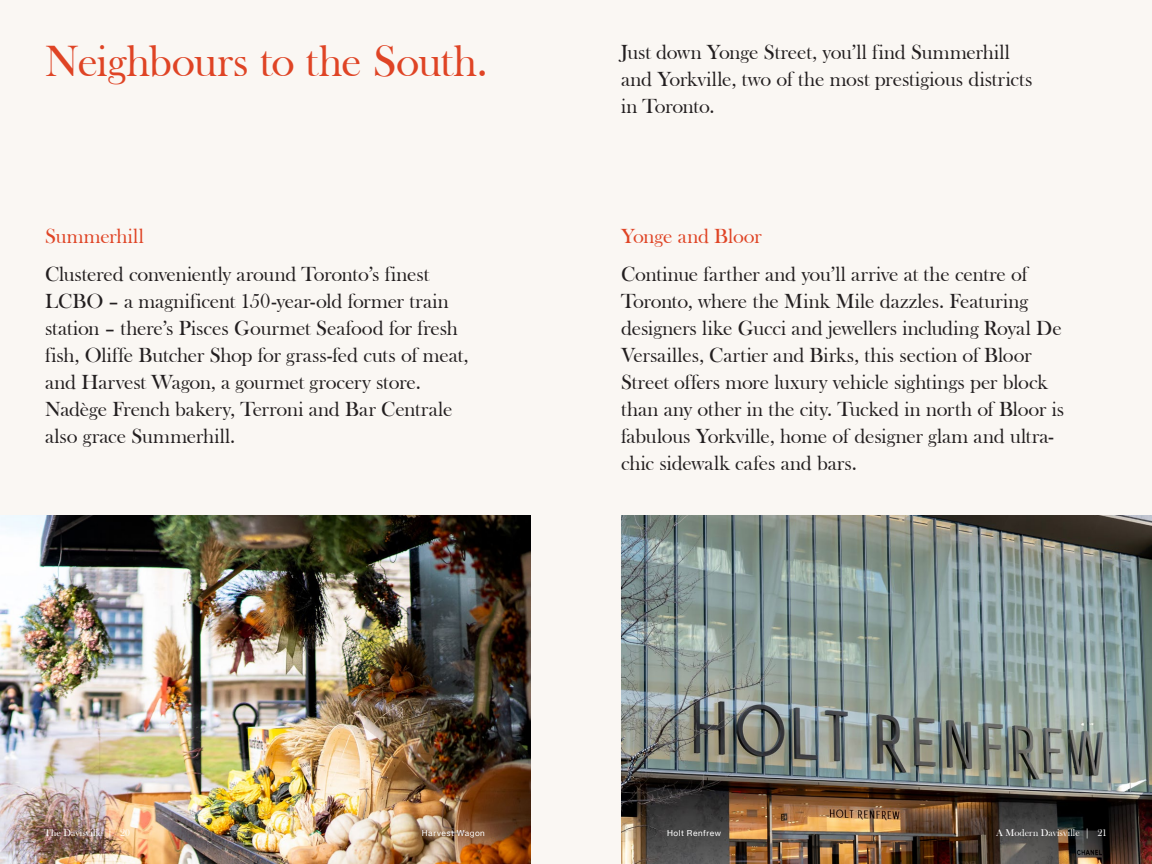
<style>
.page{position:relative;width:1152px;height:864px;background:#fff}
.page>*{position:absolute;margin:0;border:0;box-sizing:border-box;transform-origin:0 0}
.t1{font:45px "Bask Old Face";letter-spacing:-.005em;color:#df4425}
.t2{font:21px/27px "Bask Old Face";letter-spacing:-.005em;color:#231f20}
.t3{font:21px "Bask Old Face";letter-spacing:-.005em;color:#df4425}
.t4{font:21px "Bask Old Face";letter-spacing:.015em;color:#df4425}
.t5{font:10px "Bask Old Face";letter-spacing:.01em;color:#fff}
.t6{font:8px "N Haas Grotesk TX Pro 55 Rg";letter-spacing:.065em;color:#fff}
</style>
<div class="page">
<div style="left:0;top:0;width:576px;height:864px;background:#faf7f3"></div>
<div style="left:576px;top:0;width:576px;height:864px;background:#faf7f3"></div>
<img style="left:621px;top:515px;width:531px;height:349px">
<img style="left:0;top:515px;width:531px;height:349px">
<p class="t1" style="left:45px;top:36px;width:444px">Neighbours to the South.</p>
<p class="t2" style="left:621px;top:39px;width:413px">Just down Yonge Street, you’ll find Summerhill and Yorkville, two of the most prestigious districts in Toronto.</p>
<p class="t4" style="left:45px;top:224px;width:100px">Summerhill</p>
<p class="t3" style="left:621px;top:224px;width:142px">Yonge and Bloor</p>
<p class="t2" style="left:45px;top:261px;width:425px">Clustered conveniently around Toronto’s finest LCBO – a magnificent 150-year-old former train station – there’s Pisces Gourmet Seafood for fresh fish, Oliffe Butcher Shop for grass-fed cuts of meat, and Harvest Wagon, a gourmet grocery store.<br>Nadège French bakery, Terroni and Bar Centrale also grace Summerhill.</p>
<p class="t2" style="left:621px;top:261px;width:445px">Continue farther and you’ll arrive at the centre of Toronto, where the Mink Mile dazzles. Featuring designers like Gucci and jewellers including Royal De Versailles, Cartier and Birks, this section of Bloor Street offers more luxury vehicle sightings per block than any other in the city. Tucked in north of Bloor is fabulous Yorkville, home of designer glam and ultra&shy;chic sidewalk cafes and bars.</p>
<p class="t5" style="left:44px;top:827px;width:88px">The Davisville | 20</p>
<p class="t5" style="left:996px;top:827px;width:112px">A Modern Davisville | 21</p>
<p class="t6" style="left:422px;top:828px;width:65px">Harvest Wagon</p>
<p class="t6" style="left:667px;top:828px;width:55px">Holt Renfrew</p>
</div>
